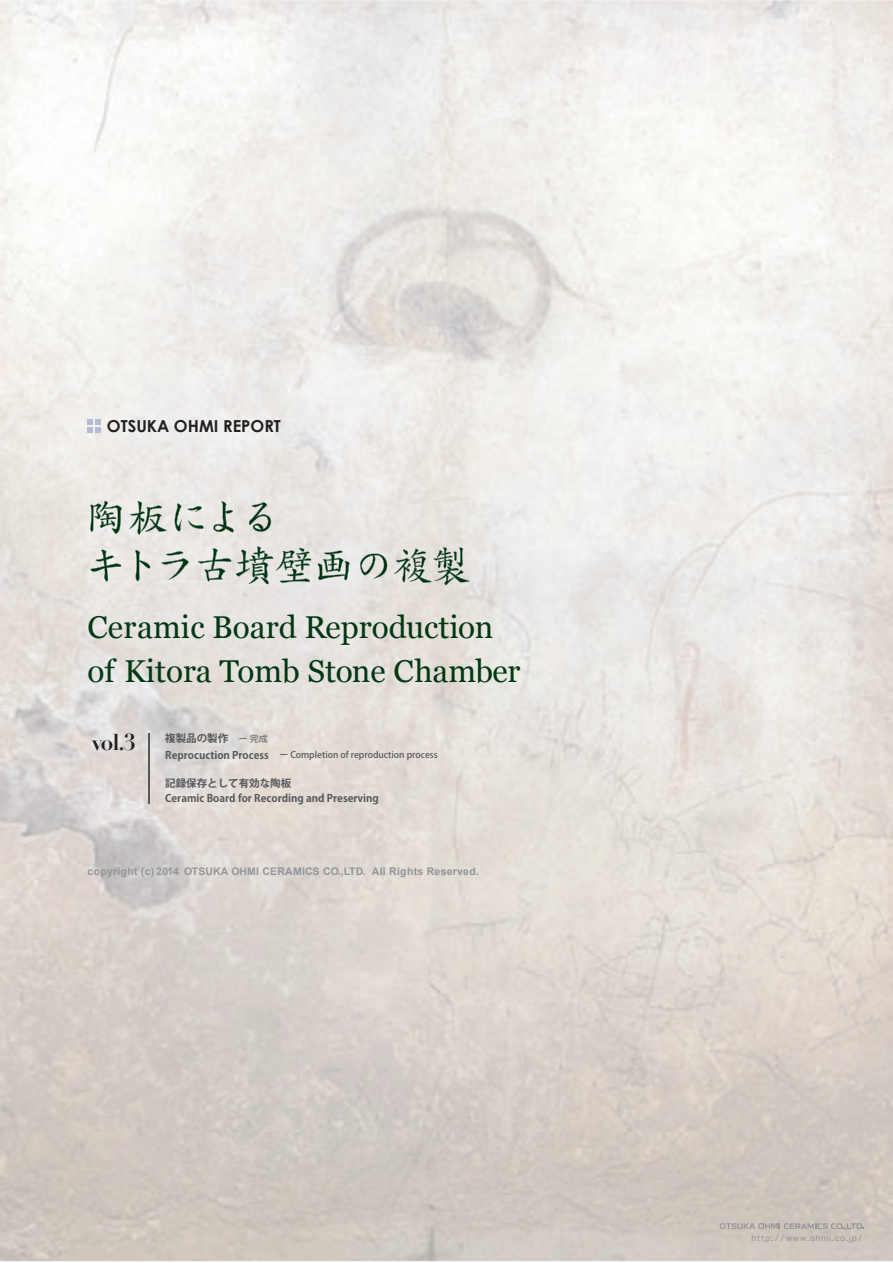
<style>
.page{position:relative;width:893px;height:1263px;background:#fff}
.page>*{position:absolute;margin:0;border:0;box-sizing:border-box;transform-origin:0 0}
.t1{font:31.5px/43.2px "Georgia";color:#003814}
.t2{font:700 22.5px "Didot";color:#231f20}
.t3{font:700 16.5px "Century Gothic";color:#231f20}
.t4{font:700 10.5px "Arial";letter-spacing:.025em;color:#939598}
.t5{font:700 10.5px/15.9px "Koz Go Pro";color:#57585a}
.t6{font:500 9px "Koz Go Pro";color:#57585a}
.t7{font:8.25px "Osaka";letter-spacing:.075em;color:#939598}
.s1{font-weight:500;font-size:9px;color:#6c6d70}
.s2{font-weight:700;font-size:10.5px}
</style>
<div class="page">
<img style="left:0;top:0;width:893px;height:1261px">
<img style="left:90px;top:501px;width:32px;height:33px">
<img style="left:145px;top:501px;width:22px;height:34px">
<img style="left:129px;top:501px;width:16px;height:34px">
<img style="left:175px;top:503px;width:29px;height:28px">
<img style="left:213px;top:501px;width:21px;height:31px">
<img style="left:249px;top:502px;width:22px;height:30px">
<img style="left:90px;top:550px;width:31px;height:32px">
<img style="left:135px;top:550px;width:15px;height:31px">
<img style="left:162px;top:548px;width:36px;height:33px">
<img style="left:198px;top:548px;width:33px;height:34px">
<img style="left:236px;top:546px;width:33px;height:38px">
<img style="left:236px;top:546px;width:29px;height:30px">
<img style="left:276px;top:548px;width:35px;height:35px">
<img style="left:276px;top:548px;width:28px;height:22px">
<img style="left:318px;top:551px;width:32px;height:25px">
<img style="left:323px;top:550px;width:20px;height:22px">
<img style="left:360px;top:553px;width:27px;height:26px">
<img style="left:394px;top:549px;width:32px;height:34px">
<img style="left:403px;top:549px;width:23px;height:19px">
<img style="left:434px;top:568px;width:29px;height:13px">
<img style="left:434px;top:547px;width:29px;height:21px">
<svg style="left:88px;top:420px;width:12px;height:12px"></svg>
<svg style="left:720px;top:1223px;width:144px;height:7px"></svg>
<hr style="left:148px;top:733px;width:1px;height:70px;background:#57585a">
<h3 class="t3" style="left:107px;top:416px;width:175px">OTSUKA OHMI REPORT</h3>
<h1 class="t1" style="left:88px;top:607px;width:434px">Ceramic Board Reproduction of Kitora Tomb Stone Chamber</h1>
<h2 class="t2" style="left:92px;top:728px;width:46px">vol.3</h2>
<p class="t5" style="left:165px;top:731px;width:104px">複製品の製作　<span class="s1">ー 完成</span></p>
<p class="t6" style="left:165px;top:749px;width:274px"><span class="s2">Reprocuction Process　</span>ー Completion of reproduction process</p>
<p class="t5" style="left:165px;top:775px;width:215px">記録保存として有効な陶板<br>Ceramic Board for Recording and Preserving</p>
<p class="t4" style="left:88px;top:864px;width:393px">copyright (c) 2014 OTSUKA OHMI CERAMICS CO.,LTD. All Rights Reserved.</p>
<p class="t7" style="left:751px;top:1232px;width:112px">http://www.ohmi.co.jp/</p>
</div>
